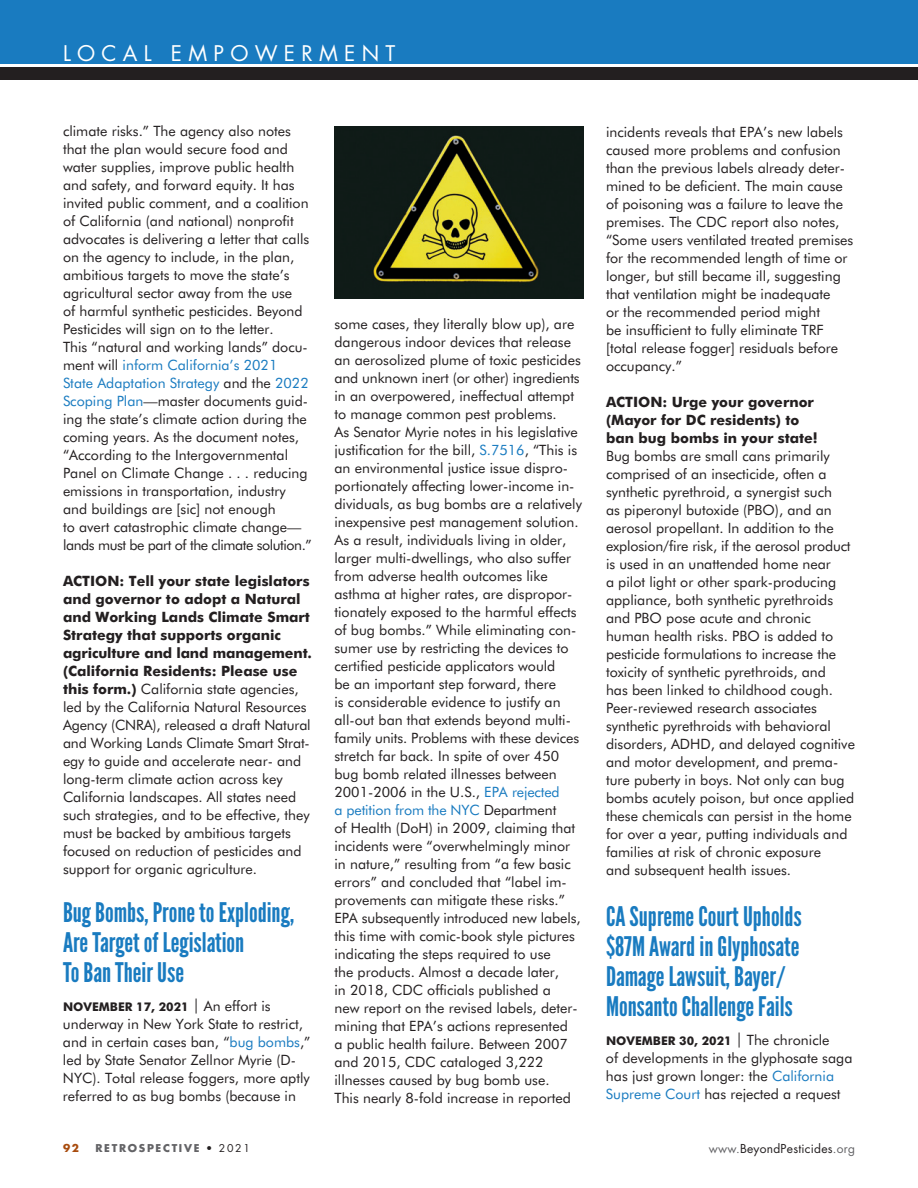
<style>
.page{position:relative;width:918px;height:1188px;background:#fff}
.page>*{position:absolute;margin:0;border:0;box-sizing:border-box;transform-origin:0 0}
.t1{font:27px/30px "League Gothic";color:#197bc0}
.t2{font:21px "Futura Std";letter-spacing:.3em;color:#fff}
.t3{font:14.25px/18px "Futura BT";color:#231f20}
.t4{font:700 14.25px/18px "Futura BT";color:#231f20}
.t5{font:700 12px "Futura BT";color:#231f20}
.t6{font:12px "Futura Std";letter-spacing:.02em;color:#231f20}
.t7{font:700 10.5px "Futura Std";letter-spacing:.16em;color:#636366}
.t8{font:700 10.5px "Futura Std";color:#a84b0d}
.s1{color:#197bc0}
.s2{font-weight:700}
.s3{font-weight:400;font-size:15px}
.s4{font-weight:400;font-size:14.25px}
.s5{font-weight:400;color:#231f20}
.s6{color:#636366}
</style>
<div class="page">
<div style="left:0;top:67px;width:918px;height:12px;background:#231f20"></div>
<div style="left:0;top:0;width:918px;height:64px;background:#197bc0"></div>
<img style="left:334px;top:126px;width:250px;height:173px">
<h2 class="t2" style="left:63px;top:39px;width:334px">local empowerment</h2>
<p class="t3" style="left:63px;top:122px;width:250px">climate risks.” The agency also notes that the plan would secure food and water supplies, improve public health and safety, and forward equity. It has invited public comment, and a coalition of California (and national) nonprofit advocates is delivering a letter that calls on the agency to include, in the plan, ambitious targets to move the state’s agricultural sector away from the use<br>of harmful synthetic pesticides. Beyond Pesticides will sign on to the letter.<br>This “natural and working lands” docu&shy;ment will <span class="s1">inform California’s 2021<br>State Adaptation Strategy</span> and the <span class="s1">2022<br>Scoping Plan</span>—master documents guid&shy;ing the state’s climate action during the coming years. As the document notes, “According to the Intergovernmental Panel on Climate Change . . . reducing emissions in transportation, industry and buildings are [sic] not enough<br>to avert catastrophic climate change— lands must be part of the climate solution.”</p>
<p class="t3" style="left:63px;top:572px;width:251px"><span class="s2">ACTIO N: Tell your state legislators and governor to adopt a Natural and Working Lands Climate Smart Strategy that supports organic agriculture and land management. (California Residents: Please use this form.)</span> California state agencies, led by the California Natural Resources Agency (CNRA), released a draft Natural and Working Lands Climate Smart Strat&shy;egy to guide and accelerate near- and long-term climate action across key California landscapes. All states need such strategies, and to be effective, they must be backed by ambitious targets focused on reduction of pesticides and support for organic agriculture.</p>
<h1 class="t1" style="left:63px;top:898px;width:233px">Bug Bombs, Prone to Exploding,<br>Are Target of Legislation<br>To Ban Their Use</h1>
<p class="t5" style="left:63px;top:999px;width:209px">Novemb er 17, 2021 <span class="s3">|</span> <span class="s4">An effort is</span></p>
<p class="t3" style="left:63px;top:1014px;width:249px">underway in New York State to restrict, and in certain cases ban, “<span class="s1">bug bombs</span>,” led by State Senator Zellnor Myrie (D-NYC). Total release foggers, more aptly referred to as bug bombs (because in</p>
<p class="t3" style="left:335px;top:315px;width:249px">some cases, they literally blow up), are dangerous indoor devices that release an aerosolized plume of toxic pesticides and unknown inert (or other) ingredients in an overpowered, ineffectual attempt to manage common pest problems.<br>As Senator Myrie notes in his legislative justification for the bill, <span class="s1">S.7516</span>, “This is an environmental justice issue dispro&shy;portionately affecting lower-income in&shy;dividuals, as bug bombs are a relatively inexpensive pest management solution.<br>As a result, individuals living in older, larger multi-dwellings, who also suffer from adverse health outcomes like asthma at higher rates, are dispropor&shy;tionately exposed to the harmful effects of bug bombs.” While eliminating con&shy;sumer use by restricting the devices to certified pesticide applicators would<br>be an important step forward, there<br>is considerable evidence to justify an all-out ban that extends beyond multi&shy;family units. Problems with these devices stretch far back. In spite of over 450 bug bomb related illnesses between 2001-2006 in the U.S., <span class="s1">EPA rejected<br>a petition from the NYC</span> Department<br>of Health (DoH) in 2009, claiming that incidents were “overwhelmingly minor in nature,” resulting from “a few basic errors” and concluded that “label im&shy;provements can mitigate these risks.” EPA subsequently introduced new labels, this time with comic-book style pictures indicating the steps required to use<br>the products. Almost a decade later,<br>in 2018, CDC officials published a<br>new report on the revised labels, deter&shy;mining that EPA’s actions represented<br>a public health failure. Between 2007 and 2015, CDC cataloged 3,222 illnesses caused by bug bomb use.<br>This nearly 8-fold increase in reported</p>
<p class="t3" style="left:606px;top:123px;width:249px">incidents reveals that EPA’s new labels caused more problems and confusion than the previous labels already deter&shy;mined to be deficient. The main cause of poisoning was a failure to leave the premises. The CDC report also notes, “Some users ventilated treated premises for the recommended length of time or longer, but still became ill, suggesting that ventilation might be inadequate<br>or the recommended period might<br>be insufficient to fully eliminate TRF [total release fogger] residuals before occupancy.”</p>
<p class="t4" style="left:606px;top:393px;width:213px">ACTION: Urge your governor (Mayor for DC residents) to ban bug bombs in your state!</p>
<p class="t3" style="left:606px;top:447px;width:250px">Bug bombs are small cans primarily comprised of an insecticide, often a synthetic pyrethroid, a synergist such<br>as piperonyl butoxide (PBO), and an aerosol propellant. In addition to the explosion/fire risk, if the aerosol product is used in an unattended home near<br>a pilot light or other spark-producing appliance, both synthetic pyrethroids and PBO pose acute and chronic human health risks. PBO is added to pesticide formulations to increase the toxicity of synthetic pyrethroids, and<br>has been linked to childhood cough.<br>Peer-reviewed research associates synthetic pyrethroids with behavioral disorders, ADHD, and delayed cognitive and motor development, and prema&shy;ture puberty in boys. Not only can bug bombs acutely poison, but once applied these chemicals can persist in the home for over a year, putting individuals and families at risk of chronic exposure<br>and subsequent health issues.</p>
<h1 class="t1" style="left:606px;top:902px;width:197px">CA Supreme Court Upholds $87M Award in Glyphosate<br>Damage Lawsuit, Bayer/<br>Monsanto Challenge Fails</h1>
<p class="t5" style="left:606px;top:1033px;width:225px">november 30, 2021 <span class="s3">|</span> <span class="s4">The chronicle</span></p>
<p class="t3" style="left:606px;top:1049px;width:248px">of developments in the glyphosate saga has just grown longer: the <span class="s1">California<br>Supreme Court</span> has rejected a request</p>
<p class="t8" style="left:63px;top:1141px;width:18px">92</p>
<p class="t7" style="left:96px;top:1141px;width:156px">RETROSPECTIVE <span class="s5">• 2021</span></p>
<p class="t6" style="left:709px;top:1141px;width:148px"><span class="s6">www.</span>BeyondPesticides<span class="s6">.org</span></p>
</div>
